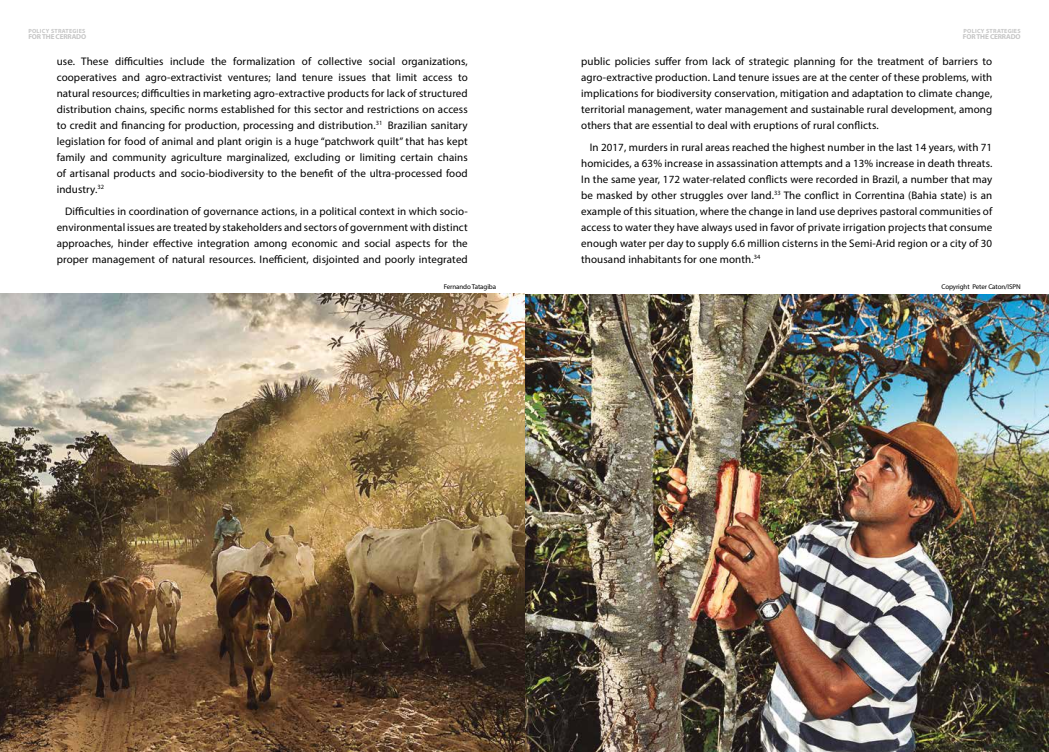
<style>
.page{position:relative;width:1049px;height:752px;background:#fff}
.page>*{position:absolute;margin:0;border:0;box-sizing:border-box;transform-origin:0 0}
.t1{font:11px/16px "Myriad Pro";letter-spacing:.01em;color:#000;text-align:justify}
.t2{font:700 7.2px "Myriad Pro";letter-spacing:-.02em;color:#c6c6c6}
.t3{font:7px "Myriad Pro";letter-spacing:-.015em;color:#000}
.t4{font:700 6px "Myriad Pro";letter-spacing:.04em;color:#c6c6c6}
</style>
<div class="page">
<img style="left:0;top:293px;width:1049px;height:458px">
<p class="t4" style="left:28px;top:27px;width:59px">POLICY STRATEGIES</p>
<p class="t2" style="left:28px;top:32px;width:59px">FOR THE CERRADO</p>
<p class="t1" style="left:57px;top:53px;width:413px">use. These difficulties include the formalization of collective social organizations, cooperatives and agro-extractivist ventures; land tenure issues that limit access to natural resources; difficulties in marketing agro-extractive products for lack of structured distribution chains, specific norms established for this sector and restrictions on access to credit and financing for production, processing and distribution.<sup>31</sup> Brazilian sanitary legislation for food of animal and plant origin is a huge “patchwork quilt” that has kept family and community agriculture marginalized, excluding or limiting certain chains of artisanal products and socio-biodiversity to the benefit of the ultra-processed food industry.<sup>32</sup></p>
<p class="t1" style="left:57px;top:203px;width:413px;text-indent:9px">Difficulties in coordination of governance actions, in a political context in which socio&shy;environmental issues are treated by stakeholders and sectors of government with distinct approaches, hinder effective integration among economic and social aspects for the proper management of natural resources. Inefficient, disjointed and poorly integrated</p>
<p class="t4" style="left:963px;top:27px;width:59px">POLICY STRATEGIES</p>
<p class="t2" style="left:963px;top:32px;width:59px">FOR THE CERRADO</p>
<p class="t1" style="left:581px;top:53px;width:413px">public policies suffer from lack of strategic planning for the treatment of barriers to agro-extractive production. Land tenure issues are at the center of these problems, with implications for biodiversity conservation, mitigation and adaptation to climate change, territorial management, water management and sustainable rural development, among others that are essential to deal with eruptions of rural conflicts.</p>
<p class="t1" style="left:581px;top:139px;width:413px;text-indent:9px">In 2017, murders in rural areas reached the highest number in the last 14 years, with 71 homicides, a 63% increase in assassination attempts and a 13% increase in death threats.<br>In the same year, 172 water-related conflicts were recorded in Brazil, a number that may be masked by other struggles over land.<sup>33</sup> The conflict in Correntina (Bahia state) is an example of this situation, where the change in land use deprives pastoral communities of access to water they have always used in favor of private irrigation projects that consume enough water per day to supply 6.6 million cisterns in the Semi-Arid region or a city of 30 thousand inhabitants for one month.<sup>34</sup></p>
<p class="t3" style="left:444px;top:282px;width:54px">Fernando Tatagiba</p>
<p class="t3" style="left:941px;top:282px;width:81px">Copyright Peter Caton/ISPN</p>
</div>
